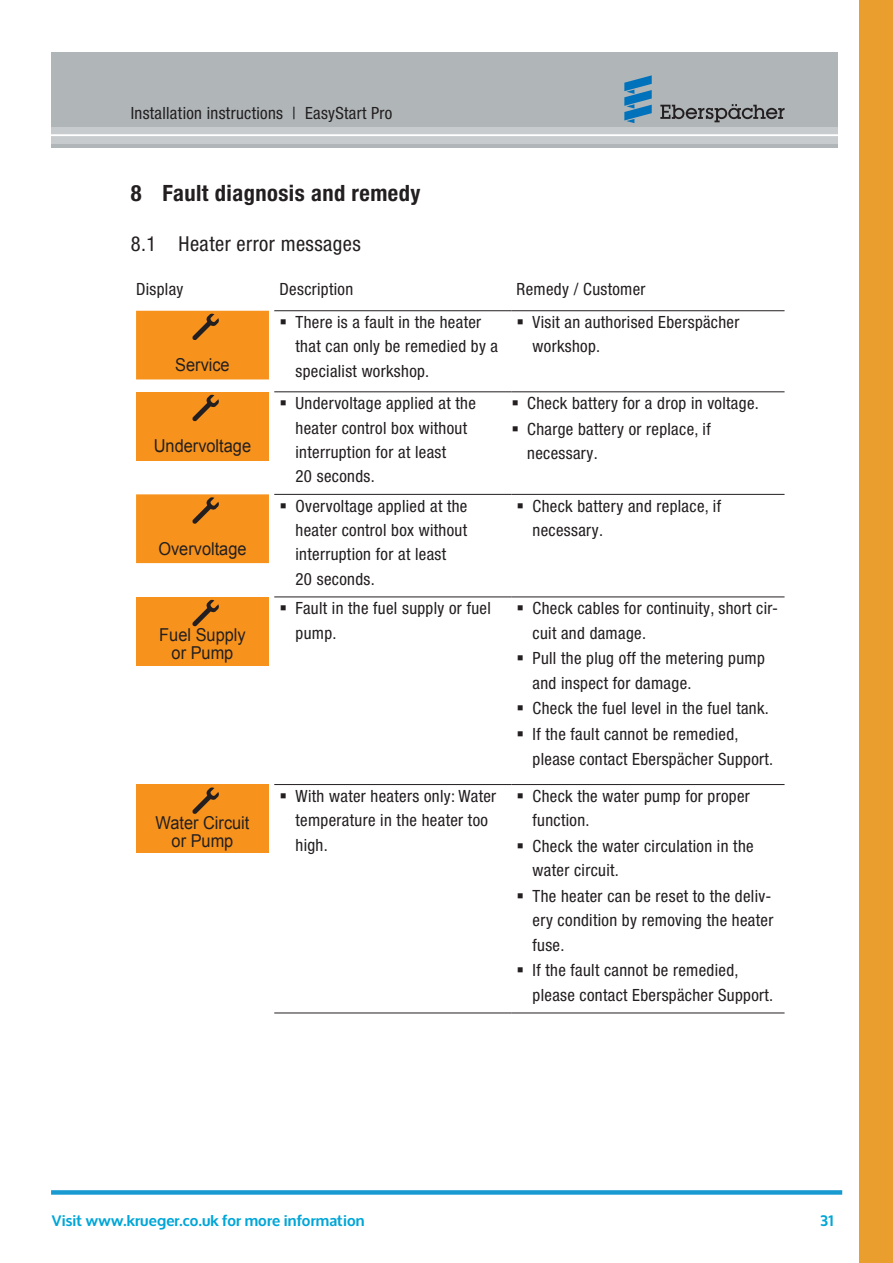
<style>
.page{position:relative;width:893px;height:1263px;background:#fff}
.page>*{position:absolute;margin:0;border:0;box-sizing:border-box;transform-origin:0 0}
.t1{font:700 condensed 22.5px "Helvetica Neue LTW1 G";letter-spacing:.02em;color:#231f20}
.t2{font:condensed 20.7px "Helvetica Neue LTW1 G";letter-spacing:.02em;color:#231f20}
.t3{font:17.85px/17.9px "Arial";color:#231f20;text-align:center;scale:.92 1}
.t4{font:condensed 16.8px/24.3px "Helvetica Neue LTW1 G";letter-spacing:.02em;color:#231f20}
.t5{font:700 15px "Oxygen";letter-spacing:.01em;color:#00a6d7}
</style>
<div class="page">
<div style="left:859px;top:0;width:34px;height:1263px;background:#ea9e2d"></div>
<div style="left:51px;top:1190px;width:791px;height:5px;background:#199ad1"></div>
<hr style="left:274px;top:392px;width:237px;height:1px;background:#231f20">
<hr style="left:511px;top:392px;width:273px;height:1px;background:#231f20">
<hr style="left:274px;top:494px;width:237px;height:1px;background:#231f20">
<hr style="left:511px;top:494px;width:273px;height:1px;background:#231f20">
<hr style="left:274px;top:597px;width:237px;height:1px;background:#231f20">
<hr style="left:511px;top:597px;width:273px;height:1px;background:#231f20">
<hr style="left:274px;top:784px;width:237px;height:1px;background:#231f20">
<hr style="left:511px;top:784px;width:273px;height:1px;background:#231f20">
<hr style="left:274px;top:310px;width:237px;height:1px;background:#231f20">
<hr style="left:511px;top:310px;width:273px;height:1px;background:#231f20">
<hr style="left:274px;top:1013px;width:237px;height:1px;background:#231f20">
<hr style="left:511px;top:1013px;width:273px;height:1px;background:#231f20">
<div style="left:136px;top:311px;width:133px;height:68px;background:#f7931d"></div>
<div style="left:136px;top:392px;width:133px;height:69px;background:#f7931d"></div>
<svg style="left:192px;top:395px;width:27px;height:26px"></svg>
<div style="left:136px;top:494px;width:133px;height:69px;background:#f7931d"></div>
<div style="left:136px;top:597px;width:133px;height:69px;background:#f7931d"></div>
<svg style="left:192px;top:600px;width:27px;height:26px"></svg>
<div style="left:136px;top:784px;width:133px;height:69px;background:#f7931d"></div>
<svg style="left:192px;top:787px;width:27px;height:27px"></svg>
<div style="left:51px;top:53px;width:787px;height:95px;background:#b0b6b8"></div>
<div style="left:51px;top:127px;width:787px;height:16px;background:#c7cbcd"></div>
<hr style="left:51px;top:134px;width:787px;height:2px;background:#fff">
<svg style="left:660px;top:104px;width:124px;height:18px"></svg>
<svg style="left:624px;top:75px;width:28px;height:48px"></svg>
<p class="t4" style="left:131px;top:101px;width:263px">Installation instructions | EasyStart Pro</p>
<h1 class="t1" style="left:131px;top:180px;width:291px">8 Fault diagnosis and remedy</h1>
<p class="t2" style="left:131px;top:231px;width:232px">8.1 Heater error messages</p>
<p class="t4" style="left:136px;top:277px;width:49px">Display</p>
<p class="t4" style="left:280px;top:277px;width:75px">Description</p>
<p class="t4" style="left:517px;top:277px;width:130px">Remedy / Customer</p>
<p class="t3" style="left:175px;top:356px;width:61px">Service</p>
<p class="t3" style="left:154px;top:437px;width:107px">Undervoltage</p>
<p class="t3" style="left:158px;top:540px;width:97px">Overvoltage</p>
<p class="t3" style="left:159px;top:626px;width:95px">Fuel Supply or Pump</p>
<p class="t3" style="left:156px;top:814px;width:104px">Water Circuit or Pump</p>
<p class="t4" style="left:296px;top:310px;width:204px">There is a fault in the heater that can only be remedied by a specialist workshop.</p>
<p class="t4" style="left:533px;top:310px;width:208px">Visit an authorised Eberspächer workshop.</p>
<p class="t4" style="left:296px;top:391px;width:182px">Undervoltage applied at the heater control box without interruption for at least<br>20 seconds.</p>
<p class="t4" style="left:527px;top:391px;width:233px;line-height:25px">Check battery for a drop in voltage.<br>Charge battery or replace, if necessary.</p>
<p class="t4" style="left:296px;top:494px;width:173px">Overvoltage applied at the heater control box without interruption for at least<br>20 seconds.</p>
<p class="t4" style="left:533px;top:494px;width:190px">Check battery and replace, if necessary.</p>
<p class="t4" style="left:296px;top:596px;width:197px">Fault in the fuel supply or fuel pump.</p>
<p class="t4" style="left:533px;top:596px;width:247px;line-height:25px">Check cables for continuity, short cir&shy;cuit and damage.<br>Pull the plug off the metering pump and inspect for damage.<br>Check the fuel level in the fuel tank.<br>If the fault cannot be remedied, please contact Eberspächer Support.</p>
<p class="t4" style="left:296px;top:784px;width:202px">With water heaters only: Water temperature in the heater too high.</p>
<p class="t4" style="left:533px;top:784px;width:242px;line-height:24.9px">Check the water pump for proper function.<br>Check the water circulation in the water circuit.<br>The heater can be reset to the deliv&shy;ery condition by removing the heater fuse.<br>If the fault cannot be remedied, please contact Eberspächer Support.</p>
<p class="t5" style="left:52px;top:1211px;width:314px">Visit www.krueger.co.uk for more information</p>
<p class="t5" style="left:821px;top:1211px;width:14px">31</p>
</div>
